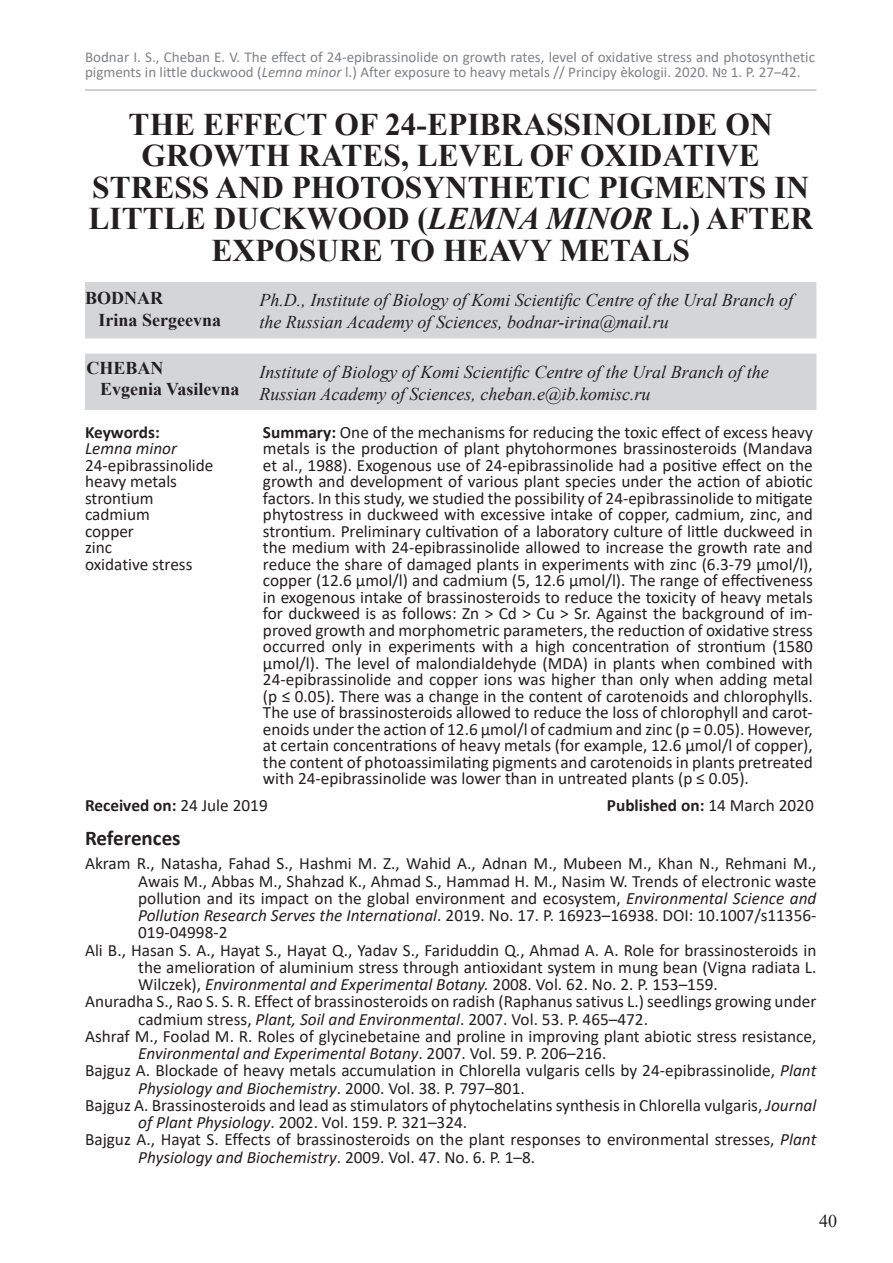
<style>
.page{position:relative;width:893px;height:1263px;background:#fff}
.page>*{position:absolute;margin:0;border:0;box-sizing:border-box;transform-origin:0 0}
.t1{font:700 31.5px/31.5px "Times New Roman";color:#231f20;text-align:center}
.heading_3{font:700 21px "Calibri";color:#231f20}
.t2{font:italic 18px/21.6px "Times New Roman";color:#231f20}
.t3{font:700 18px "Times New Roman";color:#231f20}
.t4{font:18px "Times New Roman";color:#231f20}
.Normal__Web{font:17.25px/16.5px "Calibri";color:#231f20}
.heading_3-2{font:700 17.25px "Calibri";color:#231f20}
.t5{font:italic 17.25px "Calibri";color:#231f20}
.t6{font:15px/15px "Calibri";color:#808285}
.s1{font-style:italic}
.s2{font-weight:700}
.s3{font-weight:400}
</style>
<div class="page">
<hr style="left:85px;top:89px;width:731px;height:2px;background:#808285">
<div style="left:85px;top:282px;width:731px;height:56px;background:#d4d5d7"></div>
<div style="left:85px;top:353px;width:731px;height:57px;background:#d4d5d7;border:2px solid #d4d5d7"></div>
<p class="t6" style="left:85px;top:49px;width:731px">Bodnar I. S., Cheban E. V. The effect of 24-epibrassinolide on growth rates, level of oxidative stress and photosynthetic pigments in little duckwood (<span class="s1">Lemna minor</span> l.) After exposure to heavy metals // Principy èkologii. 2020. № 1. P. 27‒42.</p>
<p class="t1" style="left:88px;top:108px;width:726px">THE EFFECT OF 24-EPIBRASSINOLIDE ON GROWTH RATES, LEVEL OF OXIDATIVE STRESS AND PHOTOSYNTHETIC PIGMENTS IN LITTLE DUCKWOOD (<span class="s1">LEMNA MINOR</span> L.) AFTER EXPOSURE TO HEAVY METALS</p>
<p class="t3" style="left:85px;top:285px;width:79px">BODNAR</p>
<p class="t3" style="left:99px;top:307px;width:124px">Irina Sergeevna</p>
<p class="t2" style="left:259px;top:289px;width:535px">Ph.D., Institute of Biology of Komi Scientific Centre of the Ural Branch of the Russian Academy of Sciences, bodnar-irina@mail.ru</p>
<p class="t3" style="left:87px;top:355px;width:79px">CHEBAN</p>
<p class="t3" style="left:100px;top:376px;width:141px">Evgenia Vasilevna</p>
<p class="t2" style="left:259px;top:361px;width:511px">Institute of Biology of Komi Scientific Centre of the Ural Branch of the<br>Russian Academy of Sciences, cheban.e@ib.komisc.ru</p>
<p class="heading_3-2" style="left:85px;top:420px;width:76px">Keywords:</p>
<p class="t5" style="left:85px;top:437px;width:93px">Lemna minor</p>
<p class="Normal__Web" style="left:85px;top:456px;width:130px">24-epibrassinolide</p>
<p class="Normal__Web" style="left:85px;top:473px;width:94px">heavy metals</p>
<p class="Normal__Web" style="left:85px;top:489px;width:70px">strontium</p>
<p class="Normal__Web" style="left:85px;top:506px;width:67px">cadmium</p>
<p class="Normal__Web" style="left:85px;top:522px;width:50px">copper</p>
<p class="Normal__Web" style="left:85px;top:539px;width:29px">zinc</p>
<p class="Normal__Web" style="left:85px;top:555px;width:109px">oxidative stress</p>
<p class="Normal__Web" style="left:263px;top:423px;width:551px;text-align:justify"><span class="s2">Summary:</span> One of the mechanisms for reducing the toxic effect of excess heavy metals is the production of plant phytohormones brassinosteroids (Mandava et al., 1988). Exogenous use of 24-epibrassinolide had a positive effect on the growth and development of various plant species under the action of abiotic factors. In this study, we studied the possibility of 24-epibrassinolide to mitigate phytostress in duckweed with excessive intake of copper, cadmium, zinc, and strontium. Preliminary cultivation of a laboratory culture of little duckweed in the medium with 24-epibrassinolide allowed to increase the growth rate and reduce the share of damaged plants in experiments with zinc (6.3-79 µmol/l), copper (12.6 µmol/l) and cadmium (5, 12.6 µmol/l). The range of effectiveness in exogenous intake of brassinosteroids to reduce the toxicity of heavy metals for duckweed is as follows: Zn &gt; Cd &gt; Cu &gt; Sr. Against the background of im&shy;proved growth and morphometric parameters, the reduction of oxidative stress occurred only in experiments with a high concentration of strontium (1580 µmol/l). The level of malondialdehyde (MDA) in plants when combined with 24-epibrassinolide and copper ions was higher than only when adding metal (p ≤ 0.05). There was a change in the content of carotenoids and chlorophylls.<br>The use of brassinosteroids allowed to reduce the loss of chlorophyll and carot&shy;enoids under the action of 12.6 µmol/l of cadmium and zinc (p = 0.05). However, at certain concentrations of heavy metals (for example, 12.6 µmol/l of copper), the content of photoassimilating pigments and carotenoids in plants pretreated with 24-epibrassinolide was lower than in untreated plants (p ≤ 0.05).</p>
<p class="heading_3-2" style="left:85px;top:793px;width:184px">Received on: <span class="s3">24 Jule 2019</span></p>
<p class="heading_3-2" style="left:607px;top:793px;width:208px">Published on: <span class="s3">14 March 2020</span></p>
<p class="heading_3" style="left:85px;top:823px;width:97px">References</p>
<p class="Normal__Web" style="left:138px;top:854px;width:680px;line-height:17.2px;text-align:justify;text-indent:-53px">Akram R., Natasha, Fahad S., Hashmi M. Z., Wahid A., Adnan M., Mubeen M., Khan N., Rehmani M., Awais M., Abbas M., Shahzad K., Ahmad S., Hammad H. M., Nasim W. Trends of electronic waste pollution and its impact on the global environment and ecosystem, <span class="s1">Environmental Science and Pollution Research Serves the International</span>. 2019. No. 17. P. 16923–16938. DOI: 10.1007/s11356- 019-04998-2</p>
<p class="Normal__Web" style="left:138px;top:941px;width:680px;line-height:17.2px;text-align:justify;text-indent:-53px">Ali B., Hasan S. A., Hayat S., Hayat Q., Yadav S., Fariduddin Q., Ahmad A. A. Role for brassinosteroids in the amelioration of aluminium stress through antioxidant system in mung bean (Vigna radiata L.<br>Wilczek), <span class="s1">Environmental and Experimental Botany.</span> 2008. Vol. 62. No. 2. P. 153–159.</p>
<p class="Normal__Web" style="left:138px;top:992px;width:680px;line-height:17.2px;text-indent:-53px">Anuradha S., Rao S. S. R. Effect of brassinosteroids on radish (Raphanus sativus L.) seedlings growing under cadmium stress, <span class="s1">Plant, Soil and Environmental</span>. 2007. Vol. 53. P. 465–472.</p>
<p class="Normal__Web" style="left:138px;top:1027px;width:680px;line-height:17.2px;text-indent:-53px">Ashraf M., Foolad M. R. Roles of glycinebetaine and proline in improving plant abiotic stress resistance,<br><span class="s1">Environmental and Experimental Botany</span>. 2007. Vol. 59. P. 206–216.</p>
<p class="Normal__Web" style="left:138px;top:1061px;width:680px;line-height:17.2px;text-indent:-53px">Bajguz A. Blockade of heavy metals accumulation in Chlorella vulgaris cells by 24-epibrassinolide, <span class="s1">Plant<br>Physiology and Biochemistry</span>. 2000. Vol. 38. P. 797–801.</p>
<p class="Normal__Web" style="left:138px;top:1096px;width:680px;line-height:17.2px;text-indent:-53px">Bajguz A. Brassinosteroids and lead as stimulators of phytochelatins synthesis in Chlorella vulgaris, <span class="s1">Journal of Plant Physiology</span>. 2002. Vol. 159. P. 321–324.</p>
<p class="Normal__Web" style="left:138px;top:1130px;width:680px;line-height:17.2px;text-indent:-53px">Bajguz A., Hayat S. Effects of brassinosteroids on the plant responses to environmental stresses, <span class="s1">Plant<br>Physiology and Biochemistry</span>. 2009. Vol. 47. No. 6. P. 1–8.</p>
<p class="t4" style="left:819px;top:1208px;width:19px">40</p>
</div>
